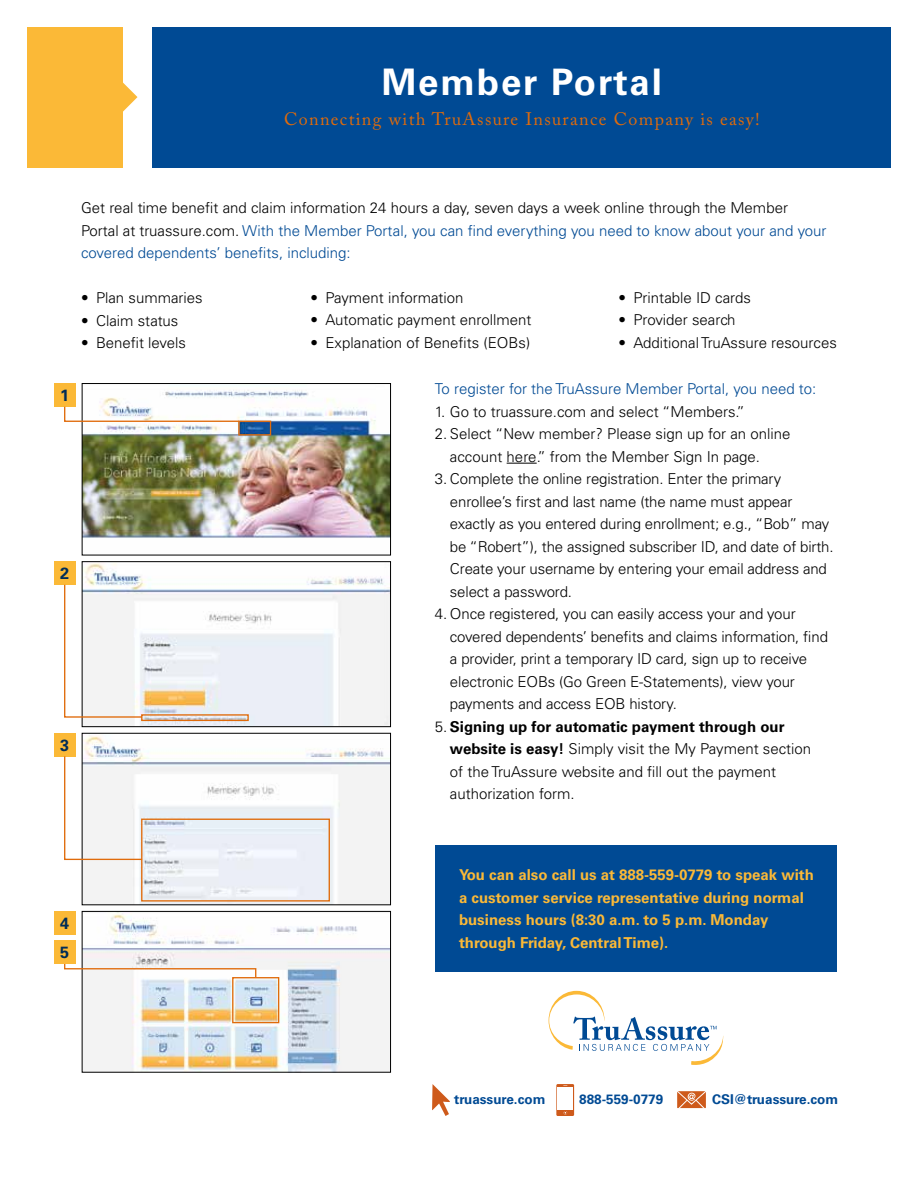
<style>
.page{position:relative;width:918px;height:1188px;background:#fff}
.page>*{position:absolute;margin:0;border:0;box-sizing:border-box;transform-origin:0 0}
.t1{font:700 36.6px "Univers LT Std";letter-spacing:.05em;color:#fff}
.t2{font:18px "Adobe Caslon Pro";letter-spacing:.075em;color:#e06b0b}
.t3{font:700 16.2px/29.5px "Univers LT Std";color:#002c57}
.t4{font:300 15px/22.5px "Univers LT Std";color:#000}
.t5{font:700 15px/22.5px "Univers LT Std";color:#fbb937}
.t6{font:300 15px "Univers LT Std";color:#004a94}
.t7{font:700 13.5px "Univers LT Std";color:#004a94}
.s1{color:#004a94}
.s2{font-weight:700}
</style>
<div class="page">
<hr style="left:507px;top:463px;width:30px;height:1px;background:#000">
<div style="left:435px;top:845px;width:402px;height:127px;background:#004a94"></div>
<img style="left:84px;top:390px;width:305px;height:148px">
<div style="left:82px;top:383px;width:309px;height:172px;border:1px solid #000"></div>
<div style="left:54px;top:383px;width:21px;height:24px;background:#fbb937"></div>
<img style="left:84px;top:913px;width:305px;height:157px">
<div style="left:82px;top:911px;width:309px;height:161px;border:1px solid #000"></div>
<div style="left:54px;top:911px;width:21px;height:24px;background:#fbb937"></div>
<div style="left:54px;top:941px;width:21px;height:23px;background:#fbb937"></div>
<div style="left:238px;top:421px;width:33px;height:15px;border:1px solid #e06b0b"></div>
<svg style="left:64px;top:405px;width:176px;height:18px"></svg>
<img style="left:84px;top:563px;width:305px;height:162px">
<div style="left:82px;top:561px;width:309px;height:166px;border:1px solid #000"></div>
<div style="left:54px;top:561px;width:21px;height:24px;background:#fbb937"></div>
<div style="left:141px;top:714px;width:108px;height:7px;border:1px solid #e06b0b"></div>
<svg style="left:64px;top:583px;width:79px;height:135px"></svg>
<img style="left:84px;top:736px;width:305px;height:167px">
<div style="left:82px;top:733px;width:309px;height:172px;border:1px solid #000"></div>
<div style="left:54px;top:733px;width:21px;height:23px;background:#fbb937"></div>
<div style="left:141px;top:819px;width:189px;height:83px;border:1px solid #e06b0b"></div>
<svg style="left:63px;top:755px;width:80px;height:106px"></svg>
<div style="left:232px;top:977px;width:47px;height:46px;border:1px solid #e06b0b"></div>
<svg style="left:64px;top:963px;width:193px;height:15px"></svg>
<div style="left:153px;top:27px;width:738px;height:140px;background:#004a94"></div>
<div style="left:27px;top:27px;width:96px;height:140px;background:#fbb937"></div>
<svg style="left:123px;top:83px;width:15px;height:29px"></svg>
<svg style="left:549px;top:991px;width:174px;height:74px"></svg>
<svg style="left:432px;top:1084px;width:18px;height:32px"></svg>
<svg style="left:556px;top:1084px;width:18px;height:32px"></svg>
<svg style="left:564px;top:1111px;width:3px;height:4px"></svg>
<div style="left:558px;top:1087px;width:15px;height:23px;background:#fff"></div>
<svg style="left:677px;top:1091px;width:29px;height:18px"></svg>
<h1 class="t1" style="left:382px;top:61px;width:282px">Member Portal</h1>
<p class="t2" style="left:284px;top:109px;width:477px">Connecting with TruAssure Insurance Company is easy!</p>
<p class="t3" style="left:60px;top:380px;width:11px">1</p>
<p class="t3" style="left:60px;top:559px;width:11px">2</p>
<p class="t3" style="left:60px;top:730px;width:11px">3</p>
<p class="t4" style="left:81px;top:197px;width:747px">Get real time benefit and claim information 24 hours a day, seven days a week online through the Member<br>Portal at truassure.com. <span class="s1">With the Member Portal, you can find everything you need to know about your and your covered dependents’ benefits, including:</span></p>
<p class="t4" style="left:81px;top:287px;width:123px">• Plan summaries</p>
<p class="t4" style="left:81px;top:309px;width:99px">• Claim status</p>
<p class="t4" style="left:81px;top:332px;width:106px">• Benefit levels</p>
<p class="t4" style="left:310px;top:286px;width:155px">• Payment information</p>
<p class="t4" style="left:310px;top:309px;width:223px">• Automatic payment enrollment</p>
<p class="t4" style="left:310px;top:331px;width:221px">• Explanation of Benefits (EOBs)</p>
<p class="t4" style="left:619px;top:286px;width:134px">• Printable ID cards</p>
<p class="t4" style="left:619px;top:309px;width:118px">• Provider search</p>
<p class="t4" style="left:619px;top:331px;width:220px">• Additional TruAssure resources</p>
<p class="t6" style="left:435px;top:380px;width:383px">To register for the TruAssure Member Portal, you need to:</p>
<p class="t4" style="left:435px;top:400px;width:311px">1. Go to truassure.com and select “Members.”</p>
<p class="t4" style="left:450px;top:423px;width:342px;text-indent:-15px">2. Select “New member? Please sign up for an online account here.” from the Member Sign In page.</p>
<p class="t4" style="left:450px;top:468px;width:385px;text-indent:-15px">3. Complete the online registration. Enter the primary enrollee’s first and last name (the name must appear exactly as you entered during enrollment; e.g., “Bob” may be “Robert”), the assigned subscriber ID, and date of birth.<br>Create your username by entering your email address and select a password.</p>
<p class="t4" style="left:450px;top:603px;width:380px;text-indent:-15px">4. Once registered, you can easily access your and your covered dependents’ benefits and claims information, find a provider, print a temporary ID card, sign up to receive electronic EOBs (Go Green E-Statements), view your payments and access EOB history.</p>
<p class="t4" style="left:450px;top:715px;width:363px;text-indent:-15px">5. <span class="s2">Signing up for automatic payment through our website is easy!</span> Simply visit the My Payment section of the TruAssure website and fill out the payment authorization form.</p>
<p class="t3" style="left:60px;top:908px;width:11px">4<br>5</p>
<p class="t5" style="left:459px;top:864px;width:356px">You can also call us at 888-559-0779 to speak with a customer service representative during normal business hours (8:30 a.m. to 5 p.m. Monday through Friday, Central Time).</p>
<p class="t7" style="left:454px;top:1092px;width:93px">truassure.com</p>
<p class="t7" style="left:579px;top:1092px;width:86px">888-559-0779</p>
<p class="t7" style="left:712px;top:1092px;width:128px">CSI@truassure.com</p>
</div>
